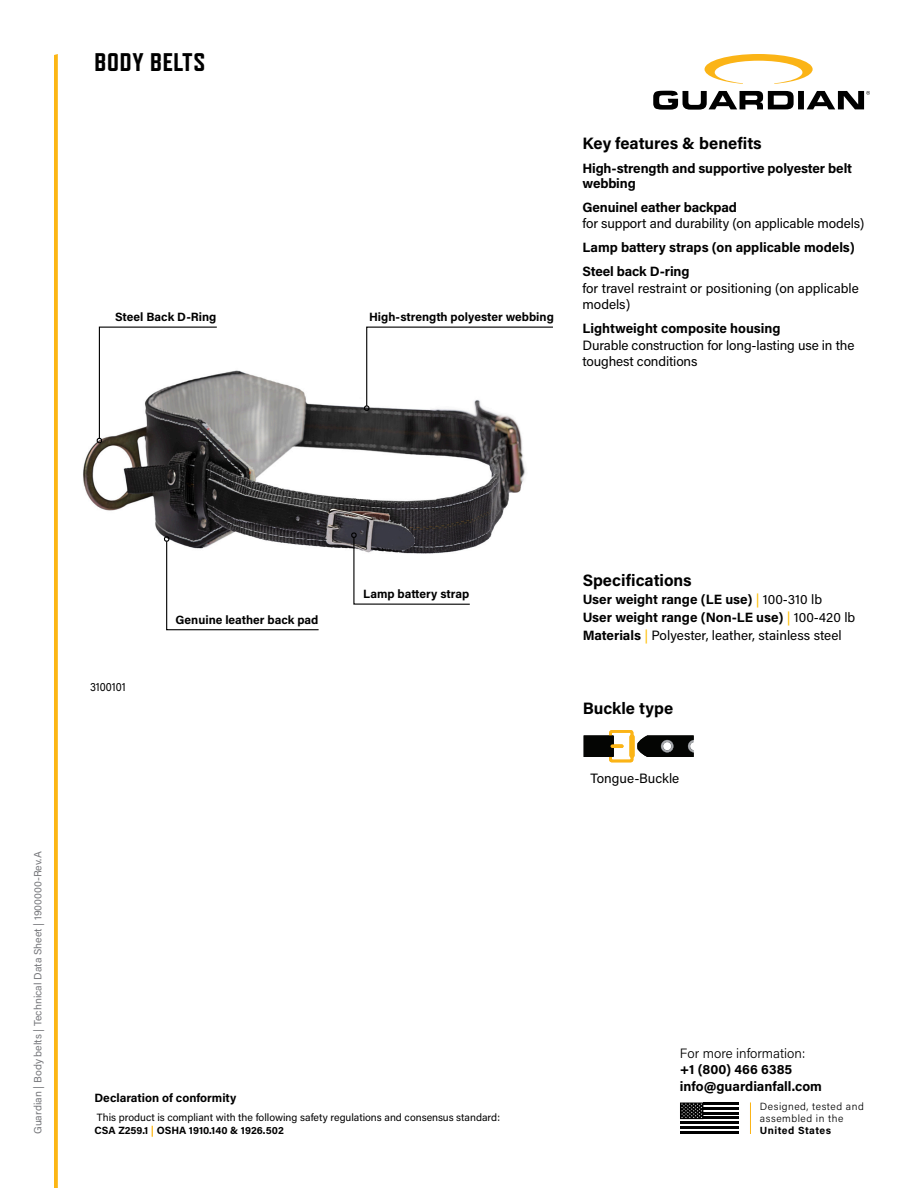
<style>
.page{position:relative;width:918px;height:1188px;background:#fff}
.page>*{position:absolute;margin:0;border:0;box-sizing:border-box;transform-origin:0 0}
.t1{font:800 25.5px "Refrigerator Deluxe";letter-spacing:.03em;color:#000}
.t2{font:700 16.5px "Acumin Pro";color:#000}
.t3{font:13.5px/16.5px "Acumin Pro";letter-spacing:-.005em;color:#000}
.t4{font:700 13.5px/16.5px "Acumin Pro";color:#000}
.t5{font:300 13.5px "Acumin Pro";color:#000}
.t6{font:700 12px "Acumin Pro";color:#000}
.t7{font:12px "Acumin Pro";color:#000;scale:.9 1}
.t8{font:10.5px/13.5px "Acumin Pro";color:#000}
.t9{font:10.5px "Acumin Pro";color:#76777b}
.t10{font:300 10.35px/11.9px "Acumin Pro";letter-spacing:.05em;color:#000}
.t11{font:700 10.35px "Acumin Pro";letter-spacing:.04em;color:#000}
.s1{font-weight:700}
.s2{font-weight:700;color:#fcb615}
.s3{font-weight:400;color:#ffbf05}
.s4{font-weight:400}
.s5{color:#ffbf05}
</style>
<div class="page">
<svg style="left:54px;top:54px;width:4px;height:1134px;background:#fcb91e"></svg>
<hr style="left:680px;top:1121px;width:59px;height:3px;background:#000">
<hr style="left:680px;top:1126px;width:59px;height:3px;background:#000">
<hr style="left:680px;top:1131px;width:59px;height:2px;background:#000">
<hr style="left:703px;top:1103px;width:36px;height:2px;background:#000">
<hr style="left:703px;top:1107px;width:36px;height:3px;background:#000">
<hr style="left:703px;top:1112px;width:36px;height:2px;background:#000">
<hr style="left:703px;top:1117px;width:36px;height:2px;background:#000">
<svg style="left:680px;top:1103px;width:23px;height:16px"></svg>
<hr style="left:750px;top:1102px;width:1px;height:32px;background:#fbb416">
<svg style="left:705px;top:54px;width:108px;height:30px"></svg>
<svg style="left:653px;top:91px;width:217px;height:19px"></svg>
<img style="left:83px;top:370px;width:443px;height:179px">
<svg style="left:350px;top:531px;width:121px;height:74px"></svg>
<svg style="left:163px;top:535px;width:157px;height:96px"></svg>
<svg style="left:363px;top:326px;width:190px;height:86px"></svg>
<svg style="left:96px;top:326px;width:122px;height:119px"></svg>
<svg style="left:584px;top:730px;width:110px;height:32px"></svg>
<svg style="left:611px;top:744px;width:13px;height:4px"></svg>
<p class="t1" style="left:94px;top:48px;width:112px">BODY BELTS</p>
<p class="t6" style="left:115px;top:309px;width:103px">Steel Back D-Ring</p>
<p class="t6" style="left:369px;top:308px;width:186px">High-strength polyester webbing</p>
<p class="t2" style="left:582px;top:131px;width:181px">Key features &amp; benefits</p>
<p class="t4" style="left:582px;top:160px;width:271px;line-height:15px">High-strength and supportive polyester belt webbing</p>
<p class="t3" style="left:582px;top:198px;width:284px"><span class="s1">Genuinel eather backpad<br></span>for support and durability (on applicable models)</p>
<p class="t4" style="left:582px;top:239px;width:274px">Lamp battery straps (on applicable models)</p>
<p class="t3" style="left:582px;top:263px;width:278px"><span class="s1">Steel back D-ring<br></span>for travel restraint or positioning (on applicable models)</p>
<p class="t4" style="left:582px;top:320px;width:200px">Lightweight composite housing</p>
<p class="t3" style="left:582px;top:336px;width:273px">Durable construction for long-lasting use in the toughest conditions</p>
<p class="t7" style="left:90px;top:679px;width:41px">3100101</p>
<p class="t6" style="left:176px;top:611px;width:144px">Genuine leather back pad</p>
<p class="t6" style="left:363px;top:585px;width:107px">Lamp battery strap</p>
<p class="t9" style="left:31px;top:1134px;width:284px;rotate:-90deg">Guardian | Body belts | Technical Data Sheet | 1900000-Rev.A</p>
<p class="t6" style="left:94px;top:1090px;width:143px">Declaration of conformity</p>
<p class="t8" style="left:94px;top:1110px;width:407px">This product is compliant with the following safety regulations and consensus standard:<br><span class="s1">CSA Z259.1</span> <span class="s2">|</span> <span class="s1">OSHA 1910.140 &amp; 1926.502</span></p>
<p class="t2" style="left:583px;top:568px;width:111px">Specifications</p>
<p class="t4" style="left:583px;top:589px;width:274px;line-height:18px">User weight range (LE use) <span class="s3">|</span> <span class="s4">100-310 lb<br></span>User weight range (Non-LE use) <span class="s3">|</span> <span class="s4">100-420 lb</span></p>
<p class="t3" style="left:583px;top:626px;width:261px"><span class="s1">Materials</span> <span class="s5">|</span> Polyester, leather, stainless steel</p>
<p class="t2" style="left:583px;top:697px;width:92px">Buckle type</p>
<p class="t3" style="left:591px;top:770px;width:90px">Tongue-Buckle</p>
<p class="t5" style="left:680px;top:1044px;width:127px">For more information:</p>
<p class="t4" style="left:680px;top:1061px;width:144px">+1 (800) 466 6385 info@guardianfall.com</p>
<p class="t10" style="left:760px;top:1100px;width:105px">Designed, tested and assembled in the</p>
<p class="t11" style="left:760px;top:1123px;width:73px">United States</p>
</div>
